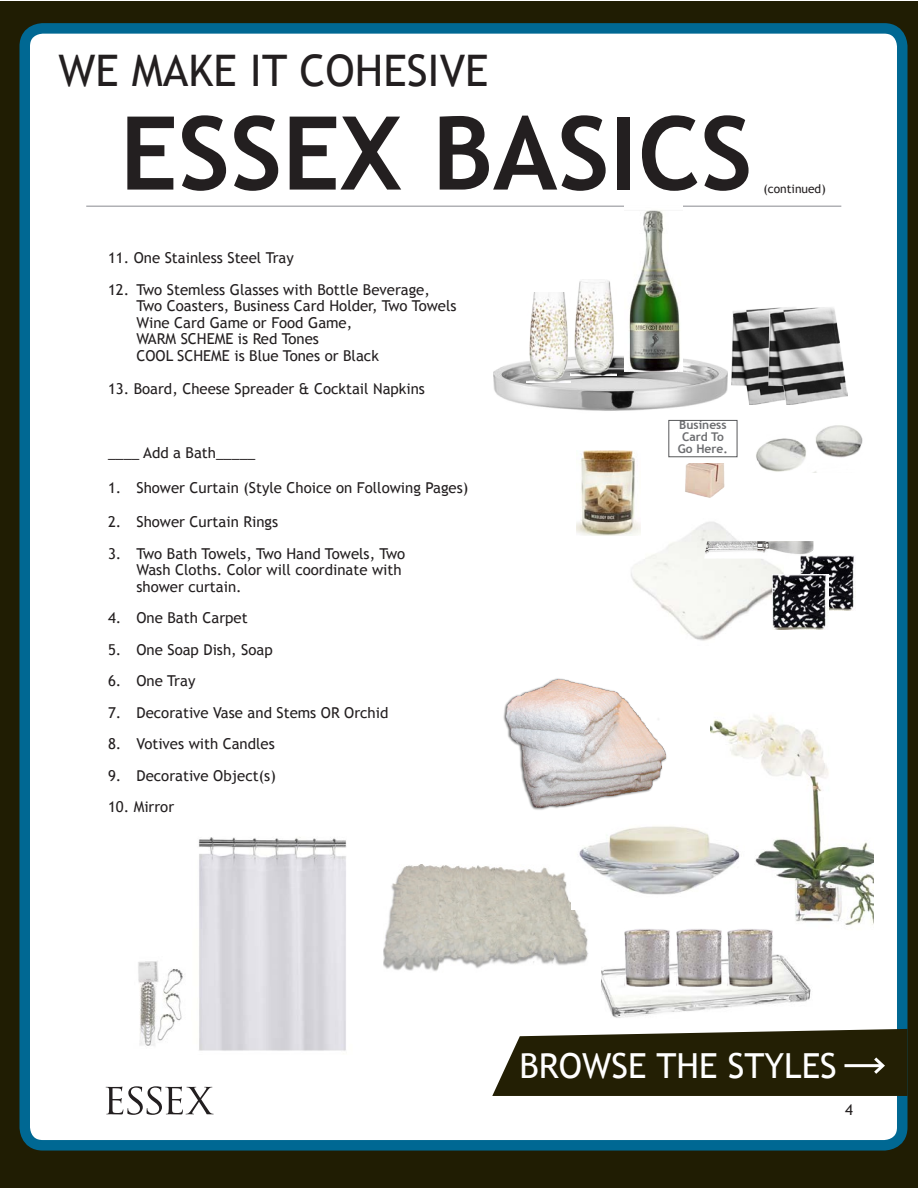
<style>
.page{position:relative;width:918px;height:1188px;background:#fff}
.page>*{position:absolute;margin:0;border:0;box-sizing:border-box;transform-origin:0 0}
.t1{font:700 102px "Trebuchet MS";color:#231f20}
.t2{font:43.5px "Trebuchet MS";color:#231f20}
.t3{font:34.5px "Trebuchet MS";color:#fff}
.t4{font:15px/16.5px "Trebuchet MS";color:#231f20}
.t5{font:700 12px/12px "Trebuchet MS";color:#6c6d70}
.t6{font:12px "Trebuchet MS";color:#231f20}
</style>
<div class="page">
<div style="left:0;top:1px;width:918px;height:1187px;background:#201d03"></div>
<div style="left:25px;top:28px;width:877px;height:1117px;background:#fff;border-radius:18px"></div>
<div style="left:19px;top:23px;width:888px;height:1128px;border:10px solid #006893;border-radius:18px"></div>
<svg style="left:106px;top:1086px;width:108px;height:29px"></svg>
<img style="left:731px;top:308px;width:38px;height:96px">
<img style="left:769px;top:307px;width:78px;height:97px">
<hr style="left:86px;top:206px;width:755px;height:1px;background:#b0b1b5">
<img style="left:503px;top:678px;width:164px;height:132px">
<img style="left:383px;top:865px;width:205px;height:106px">
<img style="left:494px;top:356px;width:233px;height:55px">
<img style="left:624px;top:206px;width:58px;height:165px">
<img style="left:685px;top:463px;width:40px;height:35px">
<img style="left:756px;top:425px;width:107px;height:47px">
<svg style="left:670px;top:425px;width:68px;height:33px"></svg>
<div style="left:669px;top:420px;width:68px;height:37px;background:#fff"></div>
<div style="left:669px;top:420px;width:68px;height:37px;border:1px solid #57585a"></div>
<img style="left:711px;top:715px;width:163px;height:210px">
<img style="left:572px;top:824px;width:173px;height:86px">
<img style="left:527px;top:293px;width:44px;height:89px">
<img style="left:571px;top:279px;width:45px;height:96px">
<img style="left:601px;top:954px;width:210px;height:64px">
<img style="left:624px;top:929px;width:47px;height:57px">
<img style="left:676px;top:929px;width:47px;height:57px">
<img style="left:727px;top:929px;width:47px;height:57px">
<svg style="left:492px;top:1029px;width:415px;height:75px"></svg>
<img style="left:138px;top:961px;width:47px;height:85px">
<img style="left:198px;top:837px;width:149px;height:214px">
<img style="left:631px;top:522px;width:153px;height:119px">
<img style="left:704px;top:541px;width:109px;height:18px">
<img style="left:800px;top:555px;width:56px;height:56px">
<img style="left:772px;top:574px;width:56px;height:56px">
<img style="left:576px;top:450px;width:64px;height:86px">
<p class="t2" style="left:58px;top:45px;width:432px">WE MAKE IT COHESIVE</p>
<p class="t1" style="left:120px;top:90px;width:634px">ESSEX BASICS</p>
<p class="t6" style="left:764px;top:182px;width:64px">(continued)</p>
<p class="t4" style="left:108px;top:250px;width:187px">11. One Stainless Steel Tray</p>
<p class="t4" style="left:137px;top:281px;width:322px;text-indent:-29px">12. Two Stemless Glasses with Bottle Beverage, Two Coasters, Business Card Holder, Two Towels Wine Card Game or Food Game,<br>WARM SCHEME is Red Tones<br>COOL SCHEME is Blue Tones or Black</p>
<p class="t4" style="left:108px;top:380px;width:319px">13. Board, Cheese Spreader &amp; Cocktail Napkins</p>
<p class="t4" style="left:108px;top:445px;width:149px">____ Add a Bath_____</p>
<p class="t4" style="left:108px;top:479px;width:362px">1. Shower Curtain (Style Choice on Following Pages)</p>
<p class="t4" style="left:108px;top:514px;width:172px">2. Shower Curtain Rings</p>
<p class="t4" style="left:136px;top:545px;width:270px;text-indent:-28px">3. Two Bath Towels, Two Hand Towels, Two<br>Wash Cloths. Color will coordinate with shower curtain.</p>
<p class="t4" style="left:108px;top:610px;width:141px">4. One Bath Carpet</p>
<p class="t4" style="left:108px;top:641px;width:166px">5. One Soap Dish, Soap</p>
<p class="t4" style="left:108px;top:673px;width:89px">6. One Tray</p>
<p class="t4" style="left:108px;top:704px;width:282px">7. Decorative Vase and Stems OR Orchid</p>
<p class="t4" style="left:108px;top:736px;width:168px">8. Votives with Candles</p>
<p class="t4" style="left:108px;top:767px;width:169px">9. Decorative Object(s)</p>
<p class="t4" style="left:108px;top:799px;width:68px">10. Mirror</p>
<p class="t5" style="left:679px;top:419px;width:49px">Business<br>Card To</p>
<p class="t5" style="left:678px;top:443px;width:51px">Go Here.</p>
<p class="t3" style="left:519px;top:1045px;width:319px">BROWSE THE STYLES</p>
<p class="t4" style="left:845px;top:1102px;width:9px">4</p>
</div>
